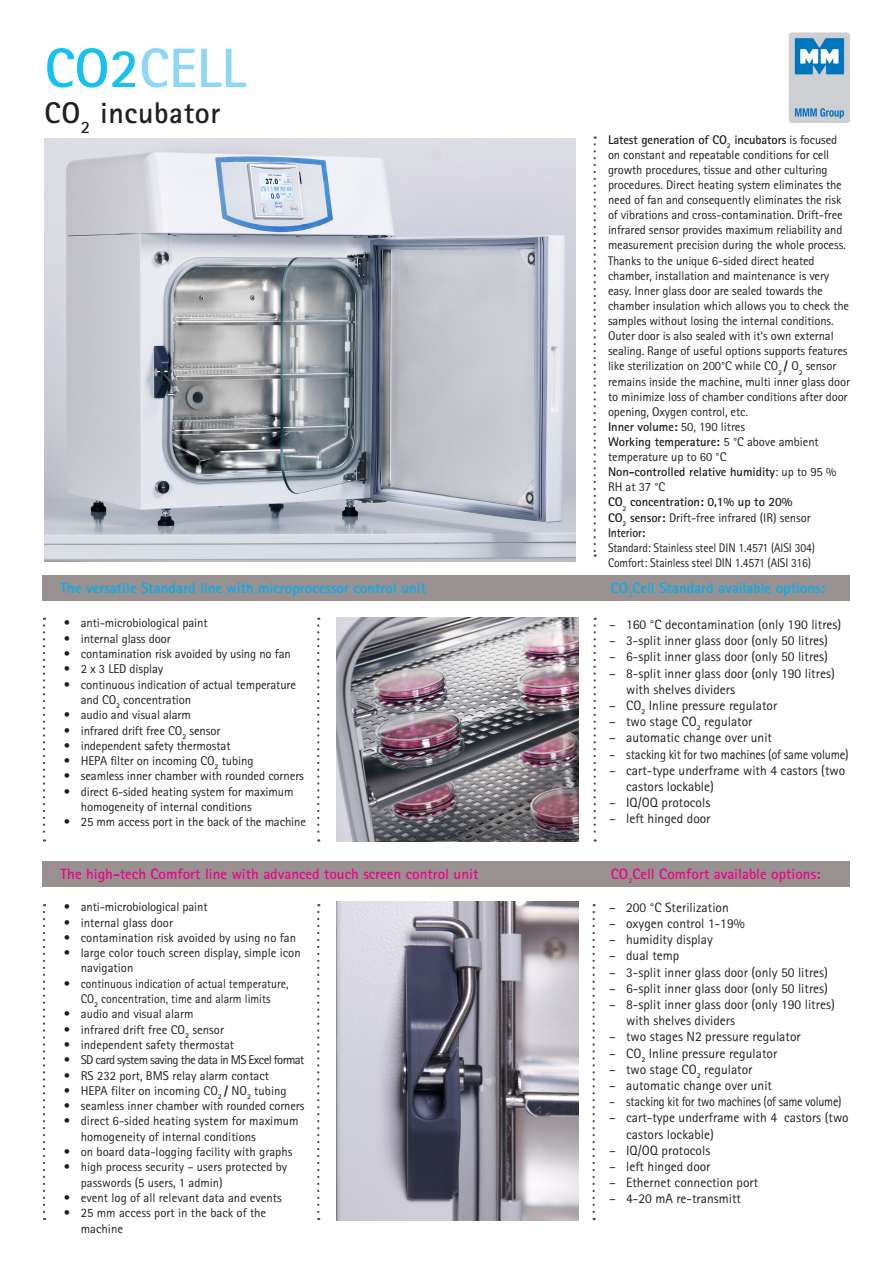
<style>
.page{position:relative;width:893px;height:1263px;background:#fff}
.page>*{position:absolute;margin:0;border:0;box-sizing:border-box;transform-origin:0 0}
.t1{font:700 55.5px "Rotis Sans Serif CE";color:#8dd7f7}
.t2{font:700 30px "Rotis Sans Serif CE";letter-spacing:.02em;color:#231f20}
.t3{font:700 15px "Rotis Sans Serif CE";color:#ed028c}
.t4{font:700 15px "Rotis Sans Serif CE";color:#00aeef}
.t5{font:13.5px/16.2px "Rotis Sans Serif CE";color:#231f20}
.t6{font:13.5px "Rotis Sans Serif CE";letter-spacing:-.02em;color:#231f20;scale:.93 1}
.t7{font:13.5px "Rotis Sans Serif CE";letter-spacing:-.02em;color:#231f20;scale:.9 1}
.t8{font:12.75px/15.3px "Rotis Sans Serif CE";color:#231f20}
.t9{font:12.75px "Rotis Sans Serif CE";letter-spacing:-.05em;color:#231f20}
.t10{font:12.6px/15.1px "Rotis Sans Serif CE";letter-spacing:-.01em;color:#231f20}
.t11{font:700 12.6px/15.1px "Rotis Sans Serif CE";letter-spacing:-.005em;color:#231f20}
.t12{font:12.6px "Rotis Sans Serif CE";letter-spacing:-.01em;color:#231f20;scale:.92 1}
.t13{font:700 12.6px "Rotis Sans Serif CE";letter-spacing:-.005em;color:#231f20;scale:.92 1}
.s1{color:#15c0f2}
.s2{font-weight:700}
.s3{font-weight:400}
.s4{font-weight:700;font-size:12.6px}
</style>
<div class="page">
<div style="left:43px;top:575px;width:807px;height:26px;background:#999190"></div>
<div style="left:43px;top:861px;width:807px;height:26px;background:#999190"></div>
<img style="left:788px;top:32px;width:62px;height:91px">
<img style="left:45px;top:138px;width:530px;height:423px">
<svg style="left:43px;top:618px;width:2px;height:224px"></svg>
<svg style="left:317px;top:618px;width:2px;height:224px"></svg>
<svg style="left:594px;top:618px;width:2px;height:224px"></svg>
<svg style="left:594px;top:136px;width:2px;height:421px"></svg>
<svg style="left:43px;top:912px;width:2px;height:308px"></svg>
<svg style="left:317px;top:912px;width:2px;height:308px"></svg>
<svg style="left:592px;top:912px;width:3px;height:308px"></svg>
<img style="left:336px;top:618px;width:243px;height:224px">
<img style="left:337px;top:901px;width:241px;height:319px">
<p class="t1" style="left:45px;top:36px;width:203px"><span class="s1">CO2</span>CELL</p>
<p class="t2" style="left:45px;top:95px;width:177px">CO<sub>2</sub> incubator</p>
<p class="t10" style="left:608px;top:132px;width:239px"><span class="s2">Latest generation of CO</span><sub>2</sub> <span class="s2">incubators</span> is focused on constant and repeatable conditions for cell growth procedures, tissue and other culturing procedures. Direct heating system eliminates the need of fan and consequently eliminates the risk of vibrations and cross-contamination. Drift-free infrared sensor provides maximum reliability and measurement precision during the whole process.</p>
<p class="t10" style="left:608px;top:253px;width:244px">Thanks to the unique 6-sided direct heated chamber, installation and maintenance is very easy. Inner glass door are sealed towards the chamber insulation which allows you to check the samples without losing the internal conditions.<br>Outer door is also sealed with it‘s own external sealing. Range of useful options supports features like sterilization on 200°C while CO<sub>2</sub> <span class="s2">/</span> O<sub>2</sub> sensor remains inside the machine, multi inner glass door to minimize loss of chamber conditions after door opening, Oxygen control, etc.</p>
<p class="t11" style="left:608px;top:419px;width:139px">Inner volume: <span class="s3">50, 190 litres</span></p>
<p class="t10" style="left:608px;top:434px;width:212px"><span class="s2">Working temperature:</span> 5 °C above ambient temperature up to 60 °C</p>
<p class="t11" style="left:608px;top:464px;width:230px">Non-controlled relative humidity<span class="s3">: up to 95 %<br>RH at 37 °C</span></p>
<p class="t11" style="left:608px;top:495px;width:186px">CO<sub>2</sub> concentration: 0,1% up to 20%</p>
<p class="t10" style="left:608px;top:510px;width:204px"><span class="s2">CO</span><sub>2</sub> <span class="s2">sensor:</span> Drift-free infrared (IR) sensor</p>
<p class="t13" style="left:608px;top:525px;width:42px">Interior:</p>
<p class="t12" style="left:608px;top:540px;width:226px">Standard: Stainless steel DIN 1.4571 (AISI 304)</p>
<p class="t12" style="left:608px;top:555px;width:222px">Comfort: Stainless steel DIN 1.4571 (AISI 316)</p>
<p class="t4" style="left:61px;top:579px;width:367px">The versatile Standard line with microprocessor control unit</p>
<p class="t4" style="left:611px;top:579px;width:216px">CO<sub>2</sub>Cell Standard available options:</p>
<p class="t8" style="left:64px;top:615px;width:145px">• anti-microbiological paint</p>
<p class="t8" style="left:64px;top:631px;width:108px">• internal glass door</p>
<p class="t8" style="left:64px;top:646px;width:229px">• contamination risk avoided by using no fan</p>
<p class="t8" style="left:64px;top:661px;width:101px">• 2 x 3 LED display</p>
<p class="t8" style="left:81px;top:677px;width:217px;text-indent:-17px">• continuous indication of actual temperature and CO<sub>2</sub> concentration</p>
<p class="t8" style="left:64px;top:707px;width:129px">• audio and visual alarm</p>
<p class="t8" style="left:64px;top:723px;width:158px">• infrared drift free CO<sub>2</sub> sensor</p>
<p class="t8" style="left:64px;top:738px;width:168px">• independent safety thermostat</p>
<p class="t8" style="left:64px;top:753px;width:191px">• HEPA filter on incoming CO<sub>2</sub> tubing</p>
<p class="t8" style="left:64px;top:768px;width:242px">• seamless inner chamber with rounded corners</p>
<p class="t8" style="left:81px;top:784px;width:214px;text-indent:-17px">• direct 6-sided heating system for maximum homogeneity of internal conditions</p>
<p class="t8" style="left:64px;top:814px;width:244px">• 25 mm access port in the back of the machine</p>
<p class="t3" style="left:61px;top:865px;width:419px">The high-tech Comfort line with advanced touch screen control unit</p>
<p class="t8" style="left:64px;top:899px;width:145px">• anti-microbiological paint</p>
<p class="t8" style="left:64px;top:915px;width:111px">• internal glass door</p>
<p class="t8" style="left:64px;top:930px;width:234px">• contamination risk avoided by using no fan</p>
<p class="t8" style="left:81px;top:945px;width:221px;text-indent:-17px">• large color touch screen display, simple icon navigation</p>
<p class="t8" style="left:64px;top:976px;width:226px;text-align:center">• continuous indication of actual temperature,<br>CO<sub>2</sub> concentration, time and alarm limits</p>
<p class="t8" style="left:64px;top:1006px;width:131px">• audio and visual alarm</p>
<p class="t8" style="left:64px;top:1022px;width:162px">• infrared drift free CO<sub>2</sub> sensor</p>
<p class="t8" style="left:64px;top:1037px;width:172px">• independent safety thermostat</p>
<p class="t9" style="left:64px;top:1053px;width:242px">• SD card system saving the data in MS Excel format</p>
<p class="t8" style="left:64px;top:1068px;width:207px">• RS 232 port, BMS relay alarm contact</p>
<p class="t8" style="left:64px;top:1083px;width:224px">• HEPA filter on incoming CO<sub>2</sub> <span class="s4">/</span> NO<sub>2</sub> tubing</p>
<p class="t8" style="left:64px;top:1098px;width:242px">• seamless inner chamber with rounded corners</p>
<p class="t8" style="left:81px;top:1113px;width:219px;text-indent:-17px">• direct 6-sided heating system for maximum homogeneity of internal conditions</p>
<p class="t8" style="left:64px;top:1144px;width:230px">• on board data-logging facility with graphs</p>
<p class="t8" style="left:81px;top:1159px;width:208px;text-indent:-17px">• high process security – users protected by passwords (5 users, 1 admin)</p>
<p class="t8" style="left:64px;top:1190px;width:220px">• event log of all relevant data and events</p>
<p class="t8" style="left:81px;top:1205px;width:187px;text-indent:-17px">• 25 mm access port in the back of the machine</p>
<p class="t5" style="left:609px;top:616px;width:234px">– 160 °C decontamination (only 190 litres)</p>
<p class="t5" style="left:609px;top:633px;width:220px">– 3-split inner glass door (only 50 litres)</p>
<p class="t5" style="left:609px;top:649px;width:220px">– 6-split inner glass door (only 50 litres)</p>
<p class="t5" style="left:626px;top:665px;width:210px;text-indent:-17px">– 8-split inner glass door (only 190 litres) with shelves dividers</p>
<p class="t5" style="left:609px;top:697px;width:170px">– CO<sub>2</sub> Inline pressure regulator</p>
<p class="t5" style="left:609px;top:714px;width:145px">– two stage CO<sub>2</sub> regulator</p>
<p class="t5" style="left:609px;top:730px;width:164px">– automatic change over unit</p>
<p class="t6" style="left:609px;top:746px;width:259px">– stacking kit for two machines (of same volume)</p>
<p class="t5" style="left:626px;top:762px;width:221px;text-indent:-17px">– cart-type underframe with 4 castors (two castors lockable)</p>
<p class="t5" style="left:609px;top:795px;width:103px">– IQ/OQ protocols</p>
<p class="t5" style="left:609px;top:811px;width:103px">– left hinged door</p>
<p class="t3" style="left:611px;top:865px;width:211px">CO<sub>2</sub>Cell Comfort available options:</p>
<p class="t5" style="left:609px;top:899px;width:121px">– 200 °C Sterilization</p>
<p class="t5" style="left:609px;top:915px;width:137px">– oxygen control 1-19%</p>
<p class="t5" style="left:609px;top:932px;width:105px">– humidity display</p>
<p class="t5" style="left:609px;top:948px;width:72px">– dual temp</p>
<p class="t5" style="left:609px;top:964px;width:220px">– 3-split inner glass door (only 50 litres)</p>
<p class="t5" style="left:609px;top:980px;width:220px">– 6-split inner glass door (only 50 litres)</p>
<p class="t5" style="left:626px;top:996px;width:210px;text-indent:-17px">– 8-split inner glass door (only 190 litres) with shelves dividers</p>
<p class="t5" style="left:609px;top:1029px;width:193px">– two stages N2 pressure regulator</p>
<p class="t5" style="left:609px;top:1045px;width:170px">– CO<sub>2</sub> Inline pressure regulator</p>
<p class="t5" style="left:609px;top:1061px;width:145px">– two stage CO<sub>2</sub> regulator</p>
<p class="t5" style="left:609px;top:1077px;width:164px">– automatic change over unit</p>
<p class="t7" style="left:609px;top:1094px;width:260px">– stacking kit for two machines (of same volume)</p>
<p class="t5" style="left:626px;top:1110px;width:224px;text-indent:-17px">– cart-type underframe with 4 castors (two castors lockable)</p>
<p class="t5" style="left:609px;top:1142px;width:103px">– IQ/OQ protocols</p>
<p class="t5" style="left:609px;top:1158px;width:103px">– left hinged door</p>
<p class="t5" style="left:609px;top:1175px;width:151px">– Ethernet connection port</p>
<p class="t5" style="left:609px;top:1191px;width:133px">– 4-20 mA re-transmitt</p>
</div>
